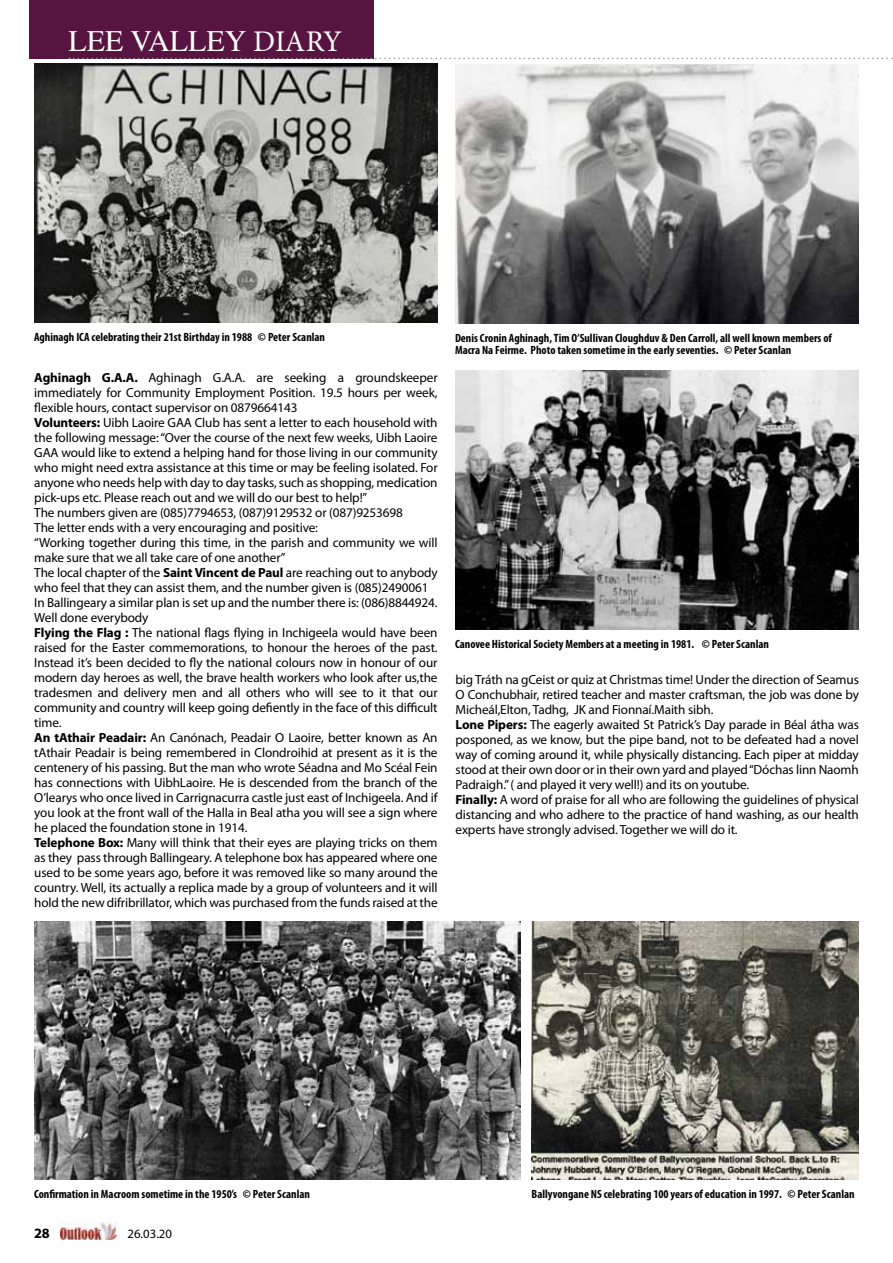
<style>
.page{position:relative;width:893px;height:1263px;background:#fff}
.page>*{position:absolute;margin:0;border:0;box-sizing:border-box;transform-origin:0 0}
.t1{font:30px "Times";color:#fff}
.t2{font:700 14.25px "Myriad Pro";color:#000}
.t3{font:13.2px/15px "Myriad Pro";letter-spacing:-.01em;color:#000}
.t4{font:12.75px "Myriad Pro";color:#000}
.t5{font:700 condensed 12px/12px "Myriad Pro";color:#000}
.s1{font-family:"Minion Pro"}
.s2{font-weight:700}
</style>
<div class="page">
<img style="left:60px;top:1223px;width:57px;height:17px">
<div style="left:30px;top:0;width:344px;height:59px;background:#581440"></div>
<svg style="left:69px;top:58px;width:824px;height:1px"></svg>
<img style="left:34px;top:64px;width:404px;height:258px">
<img style="left:455px;top:65px;width:404px;height:258px">
<img style="left:34px;top:921px;width:486px;height:259px">
<img style="left:455px;top:371px;width:404px;height:258px">
<img style="left:531px;top:921px;width:328px;height:259px">
<h1 class="t1" style="left:69px;top:24px;width:275px">LEE VALLEY <span class="s1">diary</span></h1>
<p class="t5" style="left:34px;top:330px;width:293px">Aghinagh ICA celebrating their 21st Birthday in 1988 © Peter Scanlan</p>
<p class="t5" style="left:455px;top:331px;width:378px">Denis Cronin Aghinagh, Tim O’Sullivan Cloughduv &amp; Den Carroll, all well known members of<br>Macra Na Feirme. Photo taken sometime in the early seventies. © Peter Scanlan</p>
<p class="t3" style="left:34px;top:370px;width:405px"><span class="s2">Aghinagh G.A.A.</span> Aghinagh G.A.A. are seeking a groundskeeper immediately for Community Employment Position. 19.5 hours per week, flexible hours, contact supervisor on 0879664143<br><span class="s2">Volunteers:</span> Uibh Laoire GAA Club has sent a letter to each household with the following message: “Over the course of the next few weeks, Uibh Laoire GAA would like to extend a helping hand for those living in our community who might need extra assistance at this time or may be feeling isolated. For anyone who needs help with day to day tasks, such as shopping, medication pick-ups etc. Please reach out and we will do our best to help!”<br>The numbers given are (085)7794653, (087)9129532 or (087)9253698<br>The letter ends with a very encouraging and positive:<br>“Working together during this time, in the parish and community we will make sure that we all take care of one another”<br>The local chapter of the <span class="s2">Saint Vincent de Paul</span> are reaching out to anybody who feel that they can assist them, and the number given is (085)2490061<br>In Ballingeary a similar plan is set up and the number there is: (086)8844924.<br>Well done everybody<br><span class="s2">Flying the Flag :</span> The national flags flying in Inchigeela would have been raised for the Easter commemorations, to honour the heroes of the past.<br>Instead it’s been decided to fly the national colours now in honour of our modern day heroes as well, the brave health workers who look after us,the tradesmen and delivery men and all others who will see to it that our community and country will keep going defiently in the face of this difficult time.<br><span class="s2">An tAthair Peadair:</span> An Canónach, Peadair O Laoire, better known as An tAthair Peadair is being remembered in Clondroihid at present as it is the centenery of his passing. But the man who wrote Séadna and Mo Scéal Fein has connections with UibhLaoire. He is descended from the branch of the O’learys who once lived in Carrignacurra castle just east of Inchigeela. And if you look at the front wall of the Halla in Beal atha you will see a sign where he placed the foundation stone in 1914.<br><span class="s2">Telephone Box:</span> Many will think that their eyes are playing tricks on them as they pass through Ballingeary. A telephone box has appeared where one used to be some years ago, before it was removed like so many around the country. Well, its actually a replica made by a group of volunteers and it will hold the new difribrillator, which was purchased from the funds raised at the</p>
<p class="t5" style="left:455px;top:637px;width:315px">Canovee Historical Society Members at a meeting in 1981. © Peter Scanlan</p>
<p class="t3" style="left:456px;top:671px;width:405px">big Tráth na gCeist or quiz at Christmas time! Under the direction of Seamus O Conchubhair, retired teacher and master craftsman, the job was done by Micheál,Elton, Tadhg, JK and Fionnaí.Maith sibh.<br><span class="s2">Lone Pipers:</span> The eagerly awaited St Patrick’s Day parade in Béal átha was posponed, as we know, but the pipe band, not to be defeated had a novel way of coming around it, while physically distancing. Each piper at midday stood at their own door or in their own yard and played “Dóchas linn Naomh Padraigh.”( and played it very well!) and its on youtube.<br><span class="s2">Finally:</span> A word of praise for all who are following the guidelines of physical distancing and who adhere to the practice of hand washing, as our health experts have strongly advised. Together we will do it.</p>
<p class="t5" style="left:34px;top:1188px;width:277px">Confirmation in Macroom sometime in the 1950’s © Peter Scanlan</p>
<p class="t2" style="left:34px;top:1224px;width:17px">28</p>
<p class="t4" style="left:128px;top:1226px;width:46px">26.03.20</p>
<p class="t5" style="left:531px;top:1188px;width:325px">Ballyvongane NS celebrating 100 years of education in 1997. © Peter Scanlan</p>
</div>
